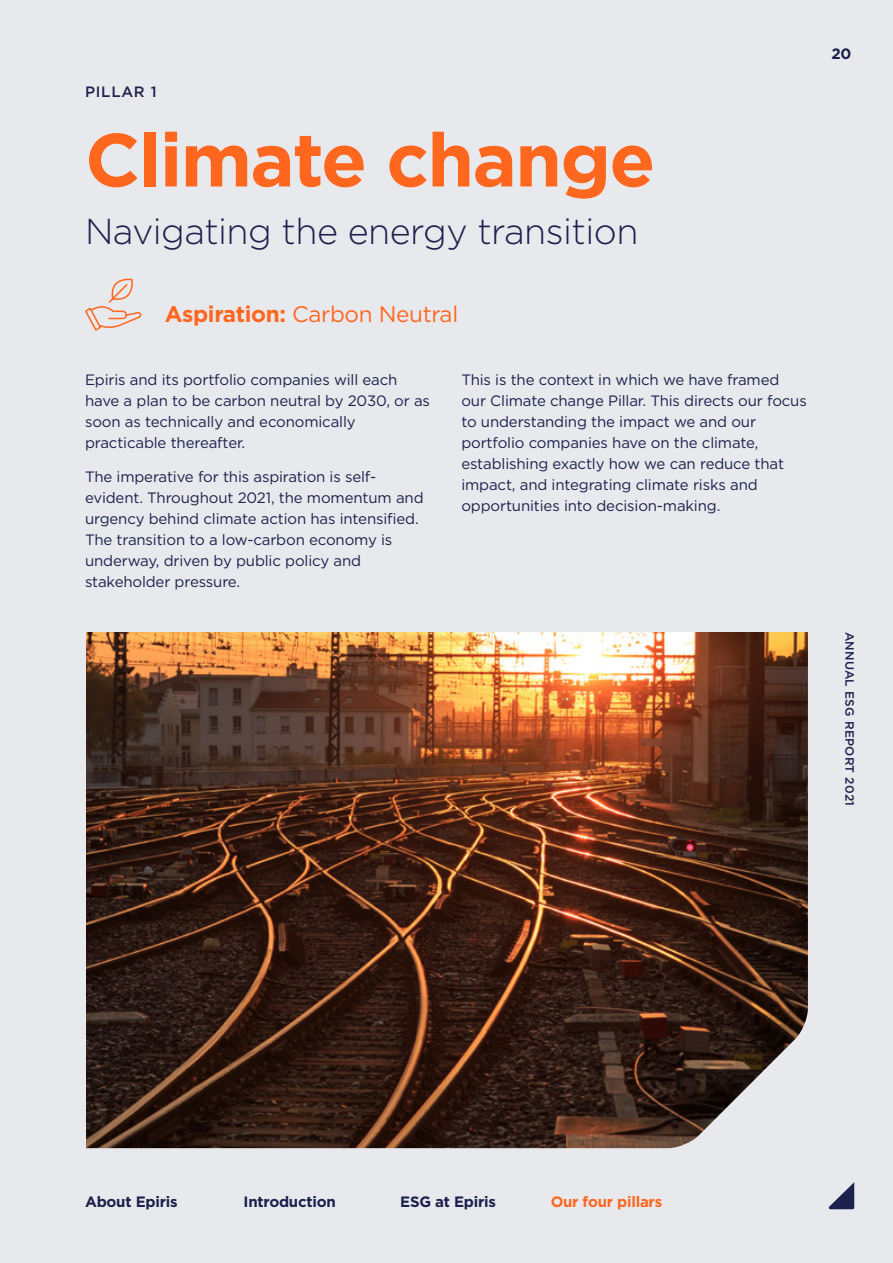
<style>
.page{position:relative;width:893px;height:1263px;background:#e8e9ed}
.page>*{position:absolute;margin:0;border:0;box-sizing:border-box;transform-origin:0 0}
.TOC_1{font:700 75px "Gotham";letter-spacing:-.02em;color:#ff671f}
.t1{font:300 36px "Gotham";letter-spacing:-.015em;color:#1c214d}
.t2{font:22.5px "Gotham";letter-spacing:-.015em;color:#ff671f}
.body{font:15px/21px "Gotham";letter-spacing:-.01em;color:#1c214d}
.t3{font:700 15px "Gotham";letter-spacing:-.015em;color:#1c214d}
.t4{font:700 15px "Gotham";letter-spacing:-.015em;color:#ff671f}
.body-2{font:500 15px "Gotham";letter-spacing:.05em;color:#1c214d}
.t5{font:500 12px "Gotham";letter-spacing:.02em;color:#1c214d}
.s1{font-weight:700}
</style>
<div class="page">
<img style="left:86px;top:632px;width:722px;height:516px">
<svg style="left:85px;top:278px;width:57px;height:53px"></svg>
<svg style="left:828px;top:1182px;width:26px;height:27px"></svg>
<p class="body-2" style="left:85px;top:82px;width:73px">PILLAR 1</p>
<p class="TOC_1" style="left:85px;top:110px;width:572px">Climate change</p>
<h2 class="t1" style="left:85px;top:208px;width:555px">Navigating the energy transition</h2>
<h2 class="t2" style="left:165px;top:299px;width:295px"><span class="s1">Aspiration:</span> Carbon Neutral</h2>
<p class="body" style="left:85px;top:369px;width:347px">Epiris and its portfolio companies will each have a plan to be carbon neutral by 2030, or as soon as technically and economically practicable thereafter.</p>
<p class="body" style="left:85px;top:466px;width:340px">The imperative for this aspiration is self&shy;evident. Throughout 2021, the momentum and urgency behind climate action has intensified.<br>The transition to a low-carbon economy is underway, driven by public policy and stakeholder pressure.</p>
<p class="body" style="left:461px;top:369px;width:347px">This is the context in which we have framed our Climate change Pillar. This directs our focus to understanding the impact we and our portfolio companies have on the climate, establishing exactly how we can reduce that impact, and integrating climate risks and opportunities into decision-making.</p>
<p class="t3" style="left:831px;top:44px;width:22px">20</p>
<p class="t5" style="left:858px;top:631px;width:176px;rotate:90deg">ANNUAL ESG REPORT 2021</p>
<p class="t3" style="left:85px;top:1192px;width:94px">About Epiris</p>
<p class="t3" style="left:244px;top:1192px;width:94px">Introduction</p>
<p class="t3" style="left:400px;top:1192px;width:97px">ESG at Epiris</p>
<p class="t4" style="left:551px;top:1192px;width:113px">Our four pillars</p>
</div>
